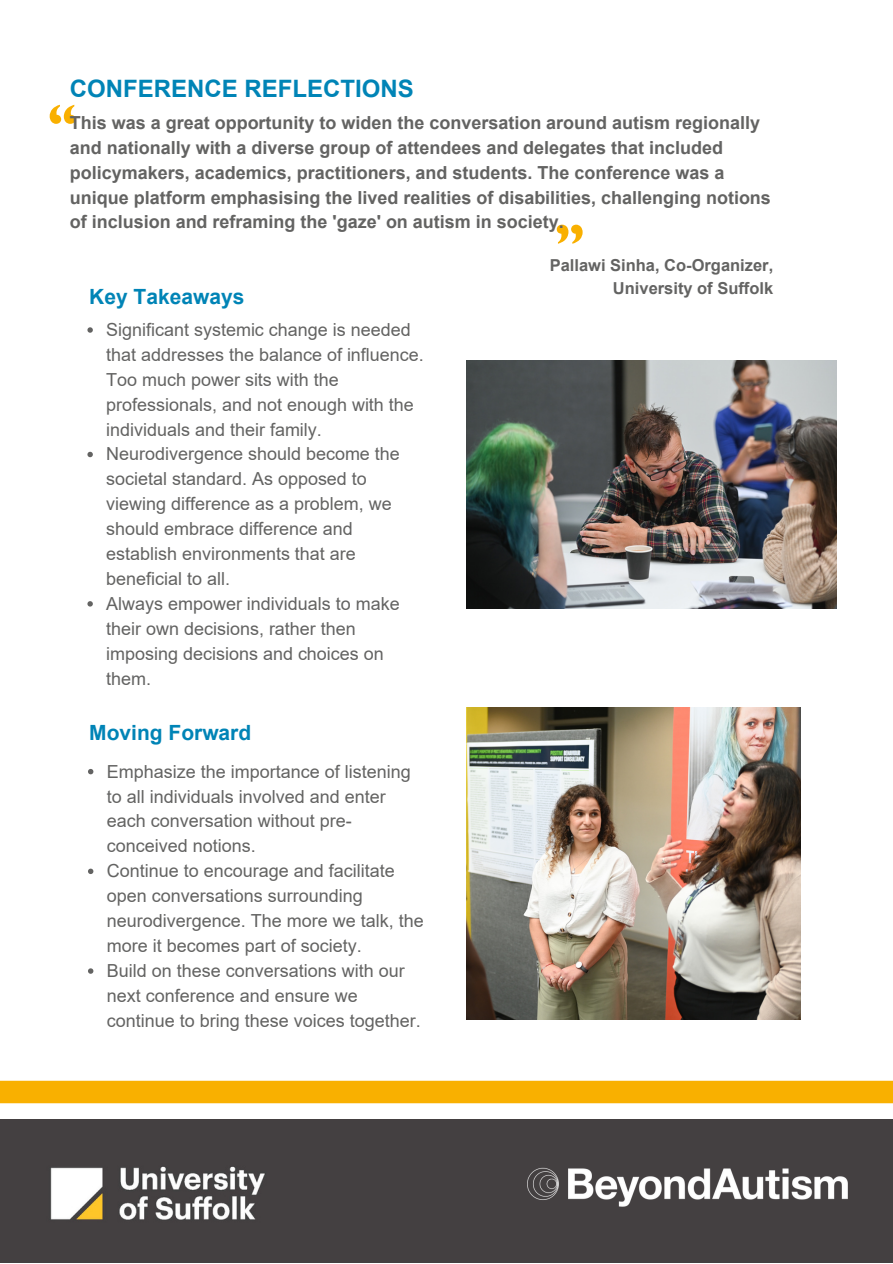
<style>
.page{position:relative;width:893px;height:1264px;background:#fff}
.page>*{position:absolute;margin:0;border:0;box-sizing:border-box;transform-origin:0 0}
.t1{font:700 24px "Arial";color:#0084b6}
.t2{font:700 21px "Arial";color:#0084b6}
.t3{font:18px/24.9px "Arial";color:#636362}
.t4{font:700 18px/24.8px "Arial";color:#636362}
.t5{font:700 16.5px/22.5px "Arial";color:#636362;text-align:right}
</style>
<div class="page">
<div style="left:0;top:1080px;width:892px;height:23px;background:#f9b000"></div>
<img style="left:1px;top:1119px;width:891px;height:143px">
<img style="left:496px;top:1136px;width:382px;height:100px">
<svg style="left:87px;top:327px;width:6px;height:6px"></svg>
<svg style="left:87px;top:452px;width:6px;height:5px"></svg>
<svg style="left:87px;top:601px;width:6px;height:5px"></svg>
<svg style="left:50px;top:105px;width:25px;height:19px"></svg>
<svg style="left:556px;top:225px;width:26px;height:19px"></svg>
<img style="left:467px;top:361px;width:369px;height:247px">
<svg style="left:88px;top:769px;width:5px;height:5px"></svg>
<svg style="left:88px;top:868px;width:5px;height:6px"></svg>
<svg style="left:88px;top:968px;width:5px;height:5px"></svg>
<img style="left:467px;top:707px;width:333px;height:312px">
<p class="t1" style="left:70px;top:75px;width:345px">CONFERENCE REFLECTIONS</p>
<p class="t4" style="left:70px;top:111px;width:702px">This was a great opportunity to widen the conversation around autism regionally and nationally with a diverse group of attendees and delegates that included policymakers, academics, practitioners, and students. The conference was a unique platform emphasising the lived realities of disabilities, challenging notions of inclusion and reframing the 'gaze' on autism in society.</p>
<p class="t2" style="left:89px;top:285px;width:157px">Key Takeaways</p>
<p class="t3" style="left:106px;top:317px;width:319px">Significant systemic change is needed that addresses the balance of influence.<br>Too much power sits with the professionals, and not enough with the individuals and their family.</p>
<p class="t3" style="left:106px;top:442px;width:295px">Neurodivergence should become the societal standard. As opposed to viewing difference as a problem, we should embrace difference and establish environments that are beneficial to all.</p>
<p class="t3" style="left:106px;top:591px;width:295px">Always empower individuals to make their own decisions, rather then imposing decisions and choices on them.</p>
<p class="t2" style="left:89px;top:721px;width:163px">Moving Forward</p>
<p class="t3" style="left:107px;top:759px;width:306px">Emphasize the importance of listening to all individuals involved and enter each conversation without pre&shy;conceived notions.</p>
<p class="t3" style="left:107px;top:858px;width:319px">Continue to encourage and facilitate open conversations surrounding neurodivergence. The more we talk, the more it becomes part of society.</p>
<p class="t3" style="left:107px;top:958px;width:316px">Build on these conversations with our next conference and ensure we continue to bring these voices together.</p>
<p class="t5" style="left:549px;top:254px;width:225px">Pallawi Sinha, Co-Organizer,<br>University of Suffolk</p>
</div>
